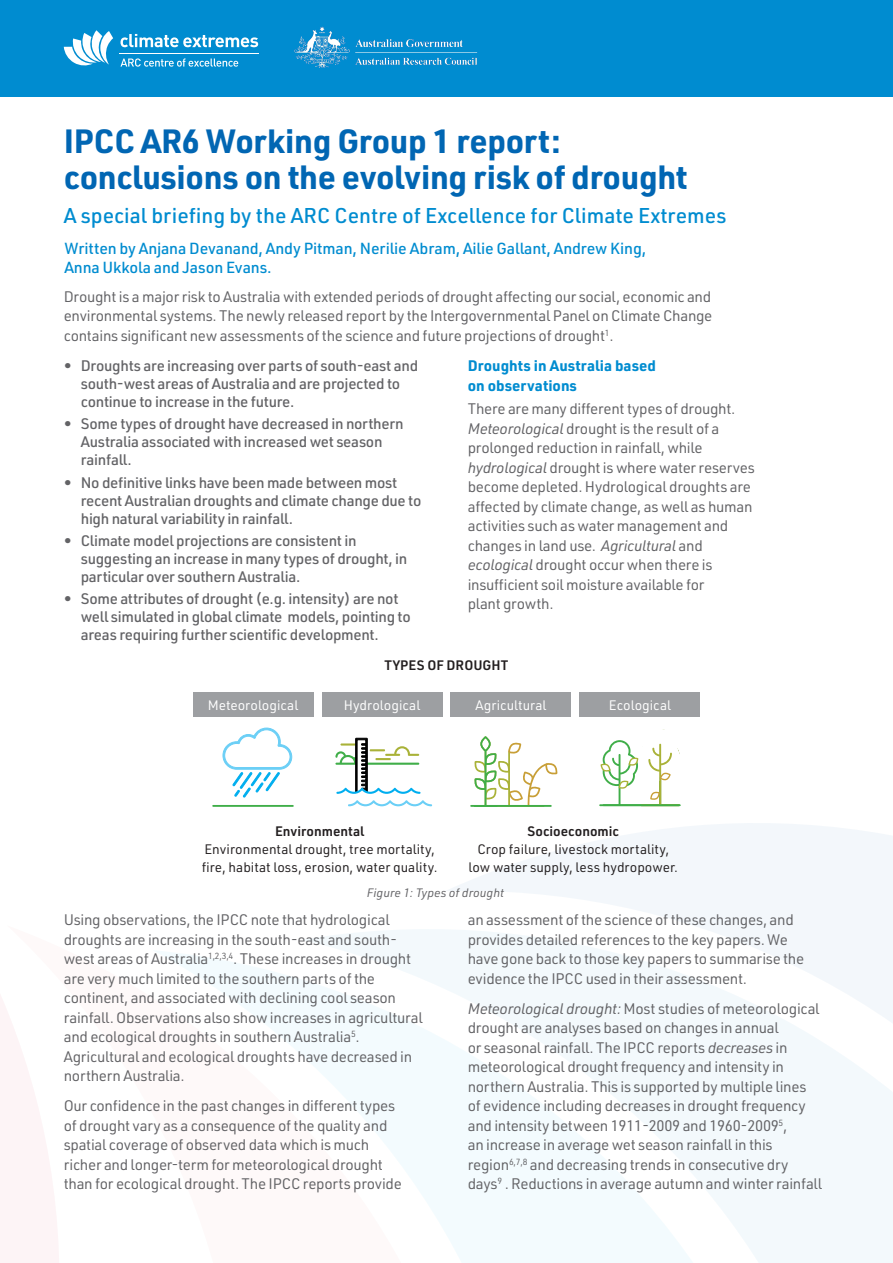
<style>
.page{position:relative;width:893px;height:1263px;background:#fff}
.page>*{position:absolute;margin:0;border:0;box-sizing:border-box;transform-origin:0 0}
._5106-clex-info-shee{font:700 33px/36px "URWDIN";letter-spacing:-.01em;color:#0166b3}
._5106-clex-info-shee-2{font:500 21px "URWDIN";color:#008cd0}
.t1{font:500 15.75px/19.5px "URWDIN";letter-spacing:-.01em;color:#008cd0}
.Body_Copy{font:15px/19.5px "URWDIN";letter-spacing:-.02em;color:#636366}
.t2{font:500 15px/18px "URWDIN";letter-spacing:-.02em;color:#636366}
.Heading_2{font:700 15px/19.5px "URWDIN";color:#008cd0}
.Body_Copy_9_12_URW_D{font:13.5px/18px "URWDIN";color:#231f20}
.Body_Copy_9_12_URW_D-2{font:13.5px "URWDIN";color:#fff}
.Body_Copy_9_12_URW_D-3{font:600 13.5px "URWDIN";color:#231f20}
.t3{font:italic 12px "URWDIN";color:#636366}
.s1{font-style:italic}
</style>
<div class="page">
<svg style="left:447px;top:804px;width:446px;height:97px;fill:#f3f7fb"></svg>
<svg style="left:531px;top:901px;width:362px;height:362px;fill:#f3f9fc"></svg>
<svg style="left:531px;top:950px;width:324px;height:313px;fill:#f3f9fc"></svg>
<svg style="left:156px;top:929px;width:375px;height:334px"></svg>
<svg style="left:0;top:996px;width:59px;height:267px"></svg>
<div style="left:0;top:0;width:893px;height:97px;background:#008cd0"></div>
<hr style="left:120px;top:53px;width:139px;height:1px;background:#fff">
<svg style="left:121px;top:34px;width:137px;height:13px"></svg>
<svg style="left:120px;top:58px;width:118px;height:9px"></svg>
<svg style="left:64px;top:30px;width:49px;height:36px"></svg>
<img style="left:294px;top:26px;width:184px;height:42px">
<div style="left:193px;top:692px;width:120px;height:25px;background:#9d9fa2"></div>
<div style="left:451px;top:692px;width:120px;height:25px;background:#9d9fa2"></div>
<div style="left:322px;top:692px;width:120px;height:25px;background:#9d9fa2"></div>
<div style="left:580px;top:692px;width:120px;height:25px;background:#9d9fa2"></div>
<svg style="left:601px;top:729px;width:83px;height:77px"></svg>
<svg style="left:223px;top:728px;width:69px;height:70px"></svg>
<hr style="left:471px;top:805px;width:80px;height:2px;background:#40ae49">
<hr style="left:213px;top:805px;width:80px;height:2px;background:#40ae49">
<hr style="left:600px;top:804px;width:80px;height:2px;background:#40ae49">
<div style="left:355px;top:738px;width:12px;height:62px;border:1px solid #000"></div>
<svg style="left:335px;top:739px;width:97px;height:67px"></svg>
<svg style="left:474px;top:736px;width:84px;height:71px"></svg>
<p class="_5106-clex-info-shee" style="left:64px;top:122px;width:625px">IPCC AR6 Working Group 1 report: conclusions on the evolving risk of drought</p>
<p class="_5106-clex-info-shee-2" style="left:64px;top:202px;width:664px">A special briefing by the ARC Centre of Excellence for Climate Extremes</p>
<p class="t1" style="left:64px;top:238px;width:583px">Written by Anjana Devanand, Andy Pitman, Nerilie Abram, Ailie Gallant, Andrew King,<br>Anna Ukkola and Jason Evans.</p>
<p class="Body_Copy" style="left:64px;top:286px;width:650px;text-align:justify">Drought is a major risk to Australia with extended periods of drought affecting our social, economic and environmental systems. The newly released report by the Intergovernmental Panel on Climate Change contains significant new assessments of the science and future projections of drought<sup>1</sup>.</p>
<p class="t2" style="left:81px;top:356px;width:339px;text-indent:-17px">• Droughts are increasing over parts of south-east and south-west areas of Australia and are projected to continue to increase in the future.</p>
<p class="t2" style="left:81px;top:414px;width:324px;text-indent:-17px">• Some types of drought have decreased in northern<br>Australia associated with increased wet season rainfall.</p>
<p class="t2" style="left:81px;top:473px;width:342px;text-indent:-17px">• No definitive links have been made between most recent Australian droughts and climate change due to high natural variability in rainfall.</p>
<p class="t2" style="left:81px;top:531px;width:328px;text-indent:-17px">• Climate model projections are consistent in suggesting an increase in many types of drought, in particular over southern Australia.</p>
<p class="t2" style="left:81px;top:589px;width:331px;text-indent:-17px">• Some attributes of drought (e.g. intensity) are not well simulated in global climate models, pointing to areas requiring further scientific development.</p>
<p class="Heading_2" style="left:468px;top:355px;width:190px">Droughts in Australia based on observations</p>
<p class="Body_Copy" style="left:468px;top:399px;width:289px">There are many different types of drought.<br><span class="s1">Meteorological</span> drought is the result of a prolonged reduction in rainfall, while <span class="s1">hydrological</span> drought is where water reserves become depleted. Hydrological droughts are affected by climate change, as well as human activities such as water management and changes in land use. <span class="s1">Agricultural</span> and <span class="s1">ecological</span> drought occur when there is insufficient soil moisture available for<br>plant growth.</p>
<p class="Body_Copy_9_12_URW_D-2" style="left:208px;top:696px;width:92px">Meteorological</p>
<p class="Body_Copy_9_12_URW_D-3" style="left:385px;top:656px;width:125px">TYPES OF DROUGHT</p>
<p class="Body_Copy_9_12_URW_D-2" style="left:344px;top:696px;width:78px">Hydrological</p>
<p class="Body_Copy_9_12_URW_D-2" style="left:475px;top:696px;width:73px">Agricultural</p>
<p class="Body_Copy_9_12_URW_D-2" style="left:609px;top:696px;width:64px">Ecological</p>
<p class="Body_Copy_9_12_URW_D-3" style="left:275px;top:822px;width:91px">Environmental</p>
<p class="Body_Copy_9_12_URW_D" style="left:202px;top:840px;width:237px">Environmental drought, tree mortality, fire, habitat loss, erosion, water quality.</p>
<p class="Body_Copy_9_12_URW_D-3" style="left:528px;top:822px;width:93px">Socioeconomic</p>
<p class="Body_Copy_9_12_URW_D" style="left:468px;top:840px;width:211px;text-align:center">Crop failure, livestock mortality, low water supply, less hydropower.</p>
<p class="t3" style="left:367px;top:884px;width:139px">Figure 1: Types of drought</p>
<p class="Body_Copy" style="left:64px;top:909px;width:360px">Using observations, the IPCC note that hydrological droughts are increasing in the south-east and south&shy;west areas of Australia<sup>1,2,3,4</sup>. These increases in drought are very much limited to the southern parts of the continent, and associated with declining cool season rainfall. Observations also show increases in agricultural and ecological droughts in southern Australia<sup>5</sup>.<br>Agricultural and ecological droughts have decreased in northern Australia.</p>
<p class="Body_Copy" style="left:64px;top:1095px;width:340px">Our confidence in the past changes in different types of drought vary as a consequence of the quality and spatial coverage of observed data which is much richer and longer-term for meteorological drought than for ecological drought. The IPCC reports provide</p>
<p class="Body_Copy" style="left:468px;top:909px;width:338px">an assessment of the science of these changes, and provides detailed references to the key papers. We have gone back to those key papers to summarise the evidence the IPCC used in their assessment.</p>
<p class="Body_Copy" style="left:468px;top:998px;width:356px"><span class="s1">Meteorological drought:</span> Most studies of meteorological drought are analyses based on changes in annual<br>or seasonal rainfall. The IPCC reports <span class="s1">decreases</span> in meteorological drought frequency and intensity in northern Australia. This is supported by multiple lines of evidence including decreases in drought frequency and intensity between 1911-2009 and 1960-2009<sup>5</sup>,<br>an increase in average wet season rainfall in this region<sup>6,7,8</sup> and decreasing trends in consecutive dry days<sup>9</sup> . Reductions in average autumn and winter rainfall</p>
</div>
